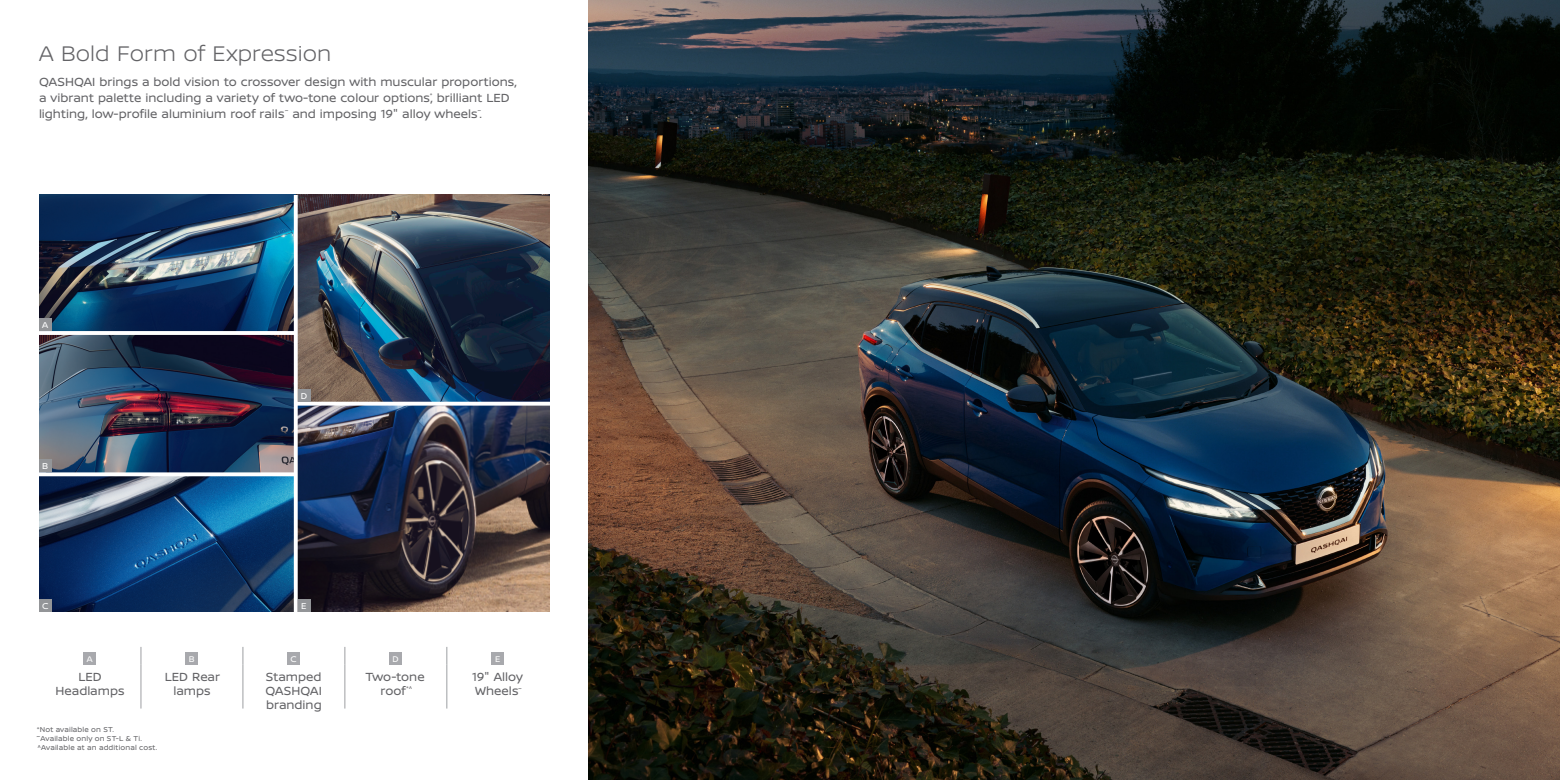
<style>
.page{position:relative;width:1560px;height:780px;background:#fff}
.page>*{position:absolute;margin:0;border:0;box-sizing:border-box;transform-origin:0 0}
._003_C18_LIGHT_N75_FG{font:300 22.5px "Nissan Brand";color:#636366}
._007-10_REGULAR_N75_FG{font:12.5px/16.2px "Nissan Brand";color:#636366}
._006-10_REGULAR_N75_CENT_Ediflow{font:12.5px/13.8px "Nissan Brand";color:#636366;text-align:center}
._062-C10_5_REGULAR_WHITE_FG{font:9.12px "Nissan Brand";color:#fff}
.t1{font:8.75px "Nissan Brand";color:#fff}
._004-C7_ITALIC_N75_JUS{font:7.5px "Nissan Brand";letter-spacing:.02em;color:#636366}
</style>
<div class="page">
<img style="left:588px;top:0;width:971px;height:780px">
<img style="left:39px;top:335px;width:255px;height:137px">
<img style="left:39px;top:195px;width:255px;height:136px">
<img style="left:298px;top:195px;width:251px;height:416px">
<img style="left:39px;top:476px;width:255px;height:135px">
<svg style="left:39px;top:472px;width:255px;height:1px"></svg>
<svg style="left:39px;top:331px;width:255px;height:4px"></svg>
<svg style="left:298px;top:401px;width:252px;height:4px"></svg>
<div style="left:39px;top:459px;width:13px;height:13px;background:#939598"></div>
<div style="left:39px;top:598px;width:13px;height:13px;background:#939598"></div>
<div style="left:298px;top:598px;width:12px;height:13px;background:#939598"></div>
<div style="left:39px;top:318px;width:13px;height:13px;background:#939598"></div>
<div style="left:298px;top:389px;width:12px;height:12px;background:#939598"></div>
<svg style="left:297px;top:195px;width:1px;height:417px"></svg>
<svg style="left:141px;top:647px;width:1px;height:17px"></svg>
<svg style="left:242px;top:647px;width:1px;height:17px"></svg>
<svg style="left:344px;top:647px;width:1px;height:17px"></svg>
<svg style="left:446px;top:647px;width:1px;height:17px"></svg>
<hr style="left:141px;top:664px;width:1px;height:44px;background:#9d9fa2">
<hr style="left:242px;top:664px;width:1px;height:44px;background:#9d9fa2">
<hr style="left:344px;top:664px;width:1px;height:44px;background:#9d9fa2">
<hr style="left:446px;top:664px;width:1px;height:44px;background:#9d9fa2">
<div style="left:84px;top:652px;width:12px;height:12px;background:#a8a9ad"></div>
<div style="left:186px;top:652px;width:12px;height:12px;background:#a8a9ad"></div>
<div style="left:288px;top:652px;width:12px;height:12px;background:#a8a9ad"></div>
<div style="left:389px;top:652px;width:13px;height:12px;background:#a8a9ad"></div>
<div style="left:491px;top:652px;width:13px;height:12px;background:#a8a9ad"></div>
<p class="_003_C18_LIGHT_N75_FG" style="left:39px;top:37px;width:294px">A Bold Form of Expression</p>
<p class="_007-10_REGULAR_N75_FG" style="left:39px;top:73px;width:479px">QASHQAI brings a bold vision to crossover design with muscular proportions, a vibrant palette including a variety of two-tone colour options<sup>*</sup>, brilliant LED lighting, low-profile aluminium roof rails<sup>~</sup> and imposing 19" alloy wheels<sup>~</sup>.</p>
<p class="_062-C10_5_REGULAR_WHITE_FG" style="left:42px;top:318px;width:8px">A</p>
<p class="_062-C10_5_REGULAR_WHITE_FG" style="left:42px;top:459px;width:8px">B</p>
<p class="_062-C10_5_REGULAR_WHITE_FG" style="left:301px;top:389px;width:8px">D</p>
<p class="_062-C10_5_REGULAR_WHITE_FG" style="left:42px;top:598px;width:8px">C</p>
<p class="_062-C10_5_REGULAR_WHITE_FG" style="left:301px;top:598px;width:7px">E</p>
<p class="t1" style="left:87px;top:652px;width:7px">A</p>
<p class="t1" style="left:189px;top:652px;width:7px">B</p>
<p class="t1" style="left:290px;top:652px;width:8px">C</p>
<p class="t1" style="left:392px;top:652px;width:8px">D</p>
<p class="t1" style="left:495px;top:652px;width:7px">E</p>
<p class="_006-10_REGULAR_N75_CENT_Ediflow" style="left:55px;top:669px;width:70px">LED<br>Headlamps</p>
<p class="_006-10_REGULAR_N75_CENT_Ediflow" style="left:165px;top:669px;width:57px">LED Rear lamps</p>
<p class="_006-10_REGULAR_N75_CENT_Ediflow" style="left:265px;top:669px;width:58px;text-align:justify">Stamped QASHQAI branding</p>
<p class="_006-10_REGULAR_N75_CENT_Ediflow" style="left:365px;top:669px;width:61px">Two-tone roof<sup>*^</sup></p>
<p class="_006-10_REGULAR_N75_CENT_Ediflow" style="left:472px;top:669px;width:52px;text-align:left">19" Alloy<br>Wheels<sup>~</sup></p>
<p class="_004-C7_ITALIC_N75_JUS" style="left:37px;top:724px;width:79px">*Not available on ST.</p>
<p class="_004-C7_ITALIC_N75_JUS" style="left:37px;top:733px;width:107px">~Available only on ST-L &amp; Ti.</p>
<p class="_004-C7_ITALIC_N75_JUS" style="left:38px;top:742px;width:121px">^Available at an additional cost.</p>
</div>
